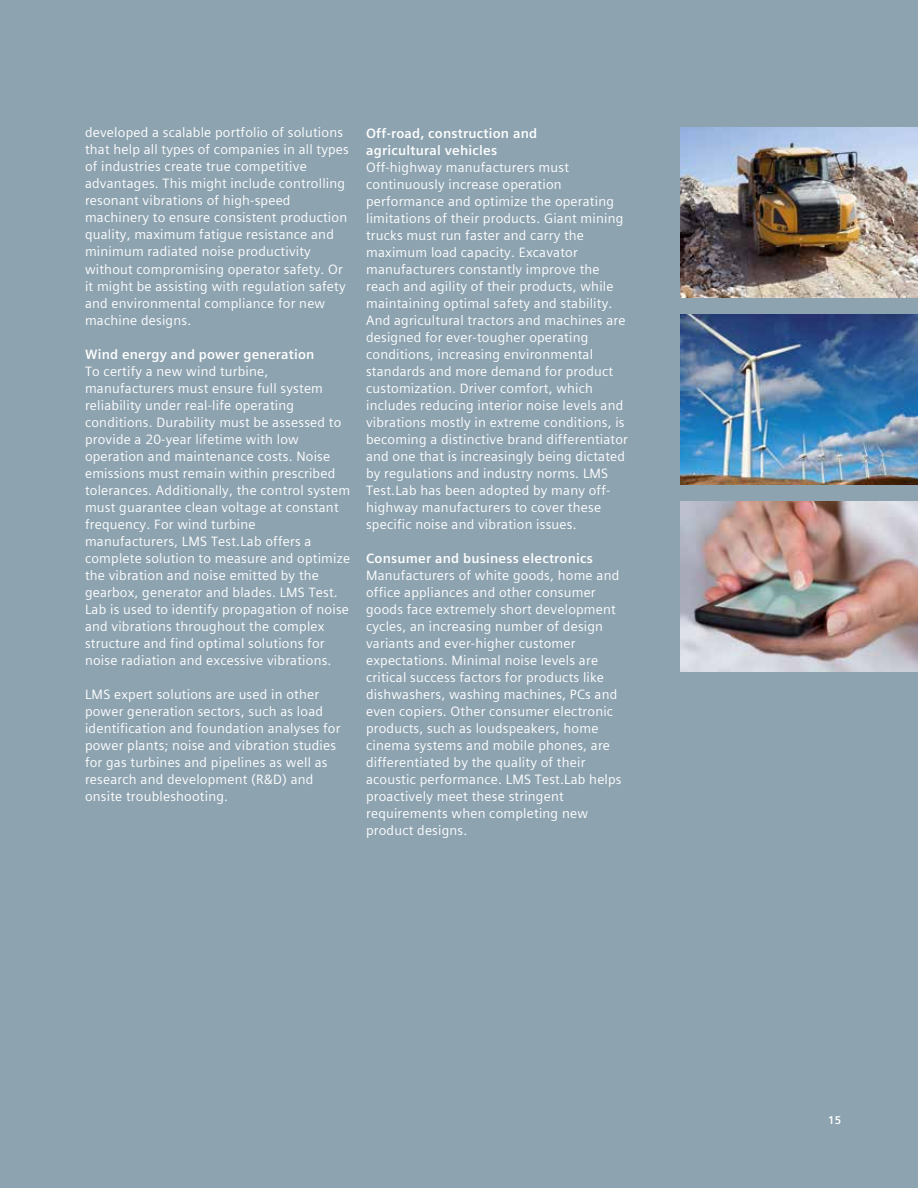
<style>
.page{position:relative;width:918px;height:1188px;background:#8da3b0}
.page>*{position:absolute;margin:0;border:0;box-sizing:border-box;transform-origin:0 0}
.t1{font:13.5px/17px "Siemens Sans Global";letter-spacing:.015em;color:#fff}
.t2{font:700 13.5px/17px "Siemens Sans Global";letter-spacing:.015em;color:#fff}
.t3{font:700 11.25px "Siemens Sans Global";color:#fff}
</style>
<div class="page">
<img style="left:681px;top:315px;width:237px;height:170px">
<img style="left:681px;top:128px;width:237px;height:170px">
<img style="left:681px;top:502px;width:237px;height:170px">
<p class="t1" style="left:85px;top:124px;width:265px">developed a scalable portfolio of solutions that help all types of companies in all types of industries create true competitive advantages. This might include controlling resonant vibrations of high-speed machinery to ensure consistent production quality, maximum fatigue resistance and minimum radiated noise productivity without compromising operator safety. Or it might be assisting with regulation safety and environmental compliance for new machine designs.</p>
<p class="t2" style="left:85px;top:346px;width:231px">Wind energy and power generation</p>
<p class="t1" style="left:85px;top:363px;width:267px">To certify a new wind turbine, manufacturers must ensure full system reliability under real-life operating conditions. Durability must be assessed to provide a 20-year lifetime with low operation and maintenance costs. Noise emissions must remain within prescribed tolerances. Additionally, the control system must guarantee clean voltage at constant frequency. For wind turbine manufacturers, LMS Test.Lab offers a complete solution to measure and optimize the vibration and noise emitted by the gearbox, generator and blades. LMS Test.<br>Lab is used to identify propagation of noise and vibrations throughout the complex structure and find optimal solutions for noise radiation and excessive vibrations.</p>
<p class="t1" style="left:85px;top:686px;width:257px">LMS expert solutions are used in other power generation sectors, such as load identification and foundation analyses for power plants; noise and vibration studies for gas turbines and pipelines as well as research and development (R&amp;D) and onsite troubleshooting.</p>
<p class="t2" style="left:366px;top:125px;width:173px">Off-road, construction and agricultural vehicles</p>
<p class="t1" style="left:366px;top:158px;width:263px">Off-highway manufacturers must continuously increase operation performance and optimize the operating limitations of their products. Giant mining trucks must run faster and carry the maximum load capacity. Excavator manufacturers constantly improve the reach and agility of their products, while maintaining optimal safety and stability.<br>And agricultural tractors and machines are designed for ever-tougher operating conditions, increasing environmental standards and more demand for product customization. Driver comfort, which includes reducing interior noise levels and vibrations mostly in extreme conditions, is becoming a distinctive brand differentiator and one that is increasingly being dictated by regulations and industry norms. LMS Test.Lab has been adopted by many off&shy;highway manufacturers to cover these specific noise and vibration issues.</p>
<p class="t2" style="left:366px;top:550px;width:229px">Consumer and business electronics</p>
<p class="t1" style="left:366px;top:567px;width:257px">Manufacturers of white goods, home and office appliances and other consumer goods face extremely short development cycles, an increasing number of design variants and ever-higher customer expectations. Minimal noise levels are critical success factors for products like dishwashers, washing machines, PCs and even copiers. Other consumer electronic products, such as loudspeakers, home cinema systems and mobile phones, are differentiated by the quality of their acoustic performance. LMS Test.Lab helps proactively meet these stringent requirements when completing new product designs.</p>
<p class="t3" style="left:828px;top:1111px;width:15px">15</p>
</div>
